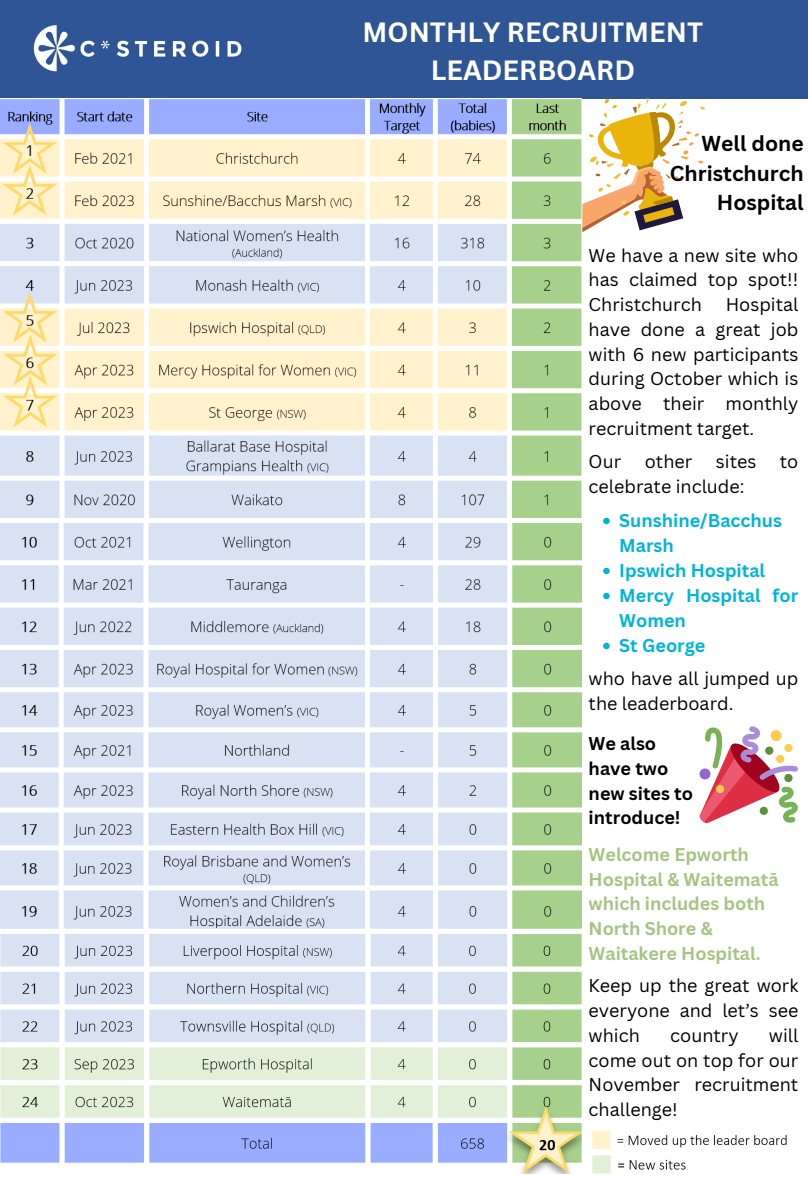
<style>
.page{position:relative;width:808px;height:1178px;background:#fff}
.page>*{position:absolute;margin:0;border:0;box-sizing:border-box;transform-origin:0 0}
.t1{font:700 27.15px/37.7px "Canva Sans";color:#fff;text-align:center}
.t2{font:700 21px/29.2px "Canva Sans";color:#000;text-align:right}
.t3{font:18px/24.8px "Canva Sans";color:#000;text-align:justify}
.t4{font:700 18px/24.8px "Canva Sans";color:#a7c485}
.t5{font:700 18px/25px "Canva Sans";color:#00b4d8}
.t6{font:700 18px/24.8px "Canva Sans";color:#000}
</style>
<div class="page">
<div style="left:0;top:0;width:808px;height:98px;background:#2f5595"></div>
<img style="left:33px;top:25px;width:209px;height:47px">
<img style="left:0;top:99px;width:582px;height:829px">
<svg style="left:582px;top:98px;width:123px;height:134px"></svg>
<svg style="left:699px;top:726px;width:99px;height:98px"></svg>
<img style="left:592px;top:1155px;width:94px;height:19px">
<img style="left:592px;top:1131px;width:195px;height:18px">
<img style="left:0;top:928px;width:582px;height:246px">
<svg style="left:603px;top:518px;width:6px;height:6px"></svg>
<svg style="left:603px;top:568px;width:6px;height:6px"></svg>
<svg style="left:603px;top:593px;width:6px;height:6px"></svg>
<svg style="left:603px;top:643px;width:6px;height:6px"></svg>
<p class="t1" style="left:363px;top:13px;width:342px">MONTHLY RECRUITMENT<br>LEADERBOARD</p>
<p class="t2" style="left:670px;top:128px;width:135px">Well done<br>Christchurch<br>Hospital</p>
<p class="t3" style="left:588px;top:242px;width:211px">We have a new site who has claimed top spot!!<br>Christchurch</p>
<p class="t3" style="left:588px;top:292px;width:211px;text-indent:137px">Hospital have done a great job with 6 new participants during October which is above their monthly recruitment target.</p>
<p class="t3" style="left:588px;top:449px;width:34px">Our</p>
<p class="t3" style="left:645px;top:449px;width:49px">other</p>
<p class="t3" style="left:716px;top:449px;width:42px">sites</p>
<p class="t3" style="left:780px;top:449px;width:20px">to</p>
<p class="t3" style="left:588px;top:474px;width:157px">celebrate include:</p>
<p class="t5" style="left:619px;top:508px;width:164px">Sunshine/Bacchus<br>Marsh</p>
<p class="t5" style="left:619px;top:558px;width:147px">Ipswich Hospital</p>
<p class="t5" style="left:619px;top:583px;width:181px">Mercy Hospital for<br>Women</p>
<p class="t5" style="left:619px;top:633px;width:88px">St George</p>
<p class="t3" style="left:588px;top:666px;width:211px">who have all jumped up the leaderboard.</p>
<p class="t6" style="left:588px;top:731px;width:106px">We also have two new sites to introduce!</p>
<p class="t4" style="left:588px;top:842px;width:191px">Welcome Epworth<br>Hospital &amp; Waitematā which includes both<br>North Shore &amp;<br>Waitakere Hospital.</p>
<p class="t3" style="left:588px;top:973px;width:211px">Keep up the great work everyone and let’s see which</p>
<p class="t3" style="left:588px;top:1022px;width:211px;text-indent:180px">will come out on top for our November recruitment challenge!</p>
<p class="t3" style="left:670px;top:1022px;width:70px">country</p>
</div>
